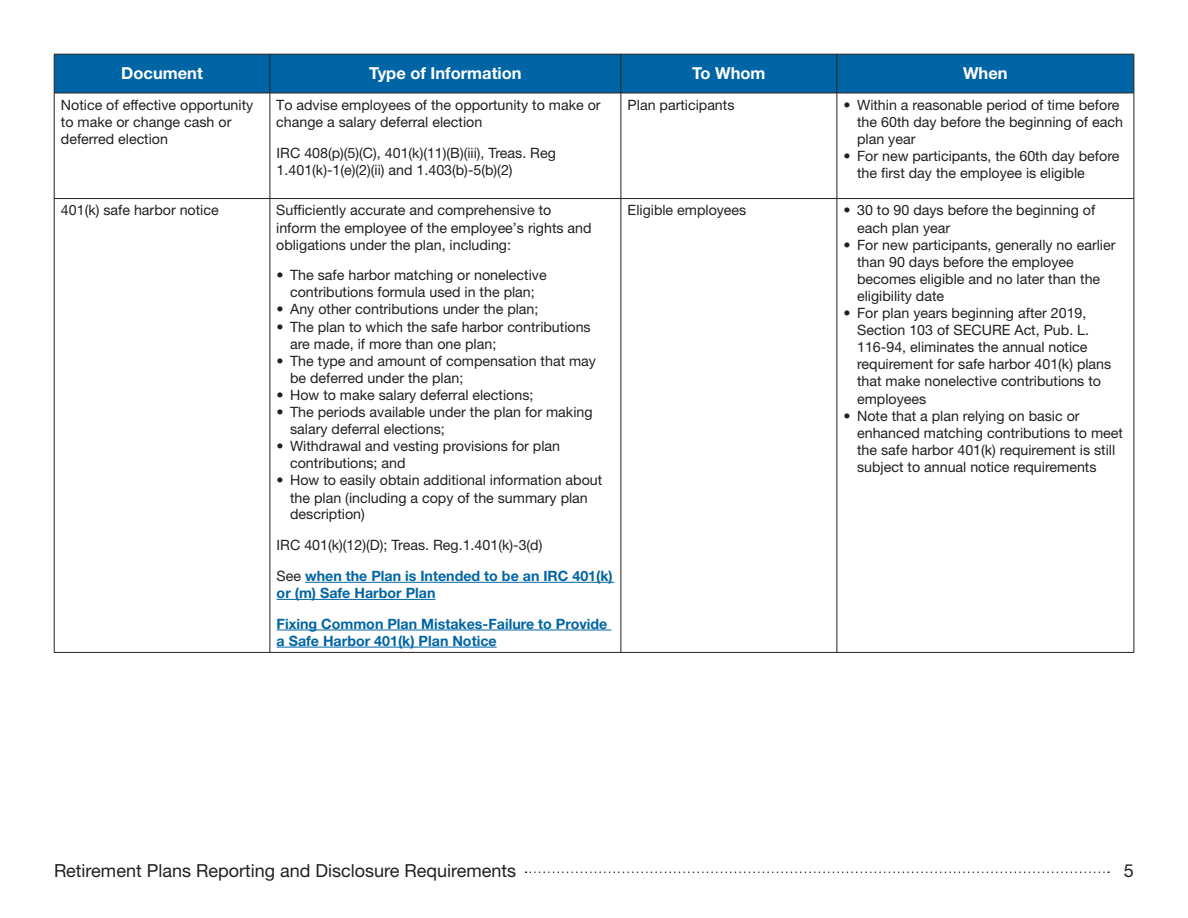
<style>
.page{position:relative;width:1188px;height:918px;background:#fff}
.page>*{position:absolute;margin:0;border:0;box-sizing:border-box;transform-origin:0 0}
.t1{font:18px "Helvetica Neue LT Std";color:#231f20}
.t2{font:700 16.5px "Helvetica Neue LT Std";color:#fff}
.t3{font:14.25px/17.1px "Helvetica Neue LT Std";color:#231f20}
.t4{font:700 14.25px/30.6px "Helvetica Neue LT Std";color:#0065a4}
.s1{font-weight:700;color:#0065a4}
</style>
<div class="page">
<svg style="left:526px;top:872px;width:583px;height:1px"></svg>
<div style="left:55px;top:55px;width:1079px;height:38px;background:#0065a4"></div>
<hr style="left:54px;top:54px;width:216px;height:1px;background:#231f20">
<hr style="left:54px;top:54px;width:1px;height:39px;background:#231f20">
<hr style="left:270px;top:54px;width:351px;height:1px;background:#231f20">
<hr style="left:270px;top:54px;width:1px;height:39px;background:#231f20">
<hr style="left:621px;top:54px;width:216px;height:1px;background:#231f20">
<hr style="left:621px;top:54px;width:1px;height:39px;background:#231f20">
<hr style="left:837px;top:54px;width:297px;height:1px;background:#231f20">
<hr style="left:837px;top:54px;width:1px;height:39px;background:#231f20">
<hr style="left:1134px;top:54px;width:1px;height:39px;background:#231f20">
<hr style="left:54px;top:93px;width:216px;height:1px;background:#231f20">
<hr style="left:54px;top:93px;width:1px;height:105px;background:#231f20">
<hr style="left:270px;top:93px;width:351px;height:1px;background:#231f20">
<hr style="left:270px;top:93px;width:1px;height:105px;background:#231f20">
<hr style="left:621px;top:93px;width:216px;height:1px;background:#231f20">
<hr style="left:621px;top:93px;width:1px;height:105px;background:#231f20">
<hr style="left:837px;top:93px;width:297px;height:1px;background:#231f20">
<hr style="left:837px;top:93px;width:1px;height:105px;background:#231f20">
<hr style="left:1134px;top:93px;width:1px;height:105px;background:#231f20">
<hr style="left:54px;top:198px;width:216px;height:1px;background:#231f20">
<hr style="left:54px;top:199px;width:1px;height:453px;background:#231f20">
<hr style="left:270px;top:198px;width:351px;height:1px;background:#231f20">
<hr style="left:270px;top:199px;width:1px;height:453px;background:#231f20">
<hr style="left:621px;top:198px;width:216px;height:1px;background:#231f20">
<hr style="left:621px;top:199px;width:1px;height:453px;background:#231f20">
<hr style="left:837px;top:198px;width:297px;height:1px;background:#231f20">
<hr style="left:837px;top:199px;width:1px;height:453px;background:#231f20">
<hr style="left:1134px;top:199px;width:1px;height:453px;background:#231f20">
<hr style="left:54px;top:652px;width:216px;height:1px;background:#231f20">
<hr style="left:270px;top:652px;width:351px;height:1px;background:#231f20">
<hr style="left:621px;top:652px;width:216px;height:1px;background:#231f20">
<hr style="left:837px;top:652px;width:297px;height:1px;background:#231f20">
<hr style="left:305px;top:582px;width:309px;height:1px;background:#0065a4">
<hr style="left:277px;top:599px;width:158px;height:1px;background:#0065a4">
<hr style="left:277px;top:630px;width:334px;height:1px;background:#0065a4">
<hr style="left:277px;top:647px;width:220px;height:1px;background:#0065a4">
<p class="t2" style="left:121px;top:63px;width:83px">Document</p>
<p class="t2" style="left:369px;top:63px;width:154px">Type of Information</p>
<p class="t2" style="left:692px;top:63px;width:75px">To Whom</p>
<p class="t2" style="left:963px;top:63px;width:46px">When</p>
<p class="t3" style="left:61px;top:96px;width:194px">Notice of effective opportunity to make or change cash or deferred election</p>
<p class="t3" style="left:276px;top:96px;width:326px">To advise employees of the opportunity to make or change a salary deferral election</p>
<p class="t3" style="left:277px;top:144px;width:281px">IRC 408(p)(5)(C), 401(k)(11)(B)(iii), Treas. Reg<br>1.401(k)-1(e)(2)(ii) and 1.403(b)-5(b)(2)</p>
<p class="t3" style="left:628px;top:96px;width:108px">Plan participants</p>
<p class="t3" style="left:844px;top:96px;width:277px">• Within a reasonable period of time before</p>
<p class="t3" style="left:844px;top:147px;width:277px">• For new participants, the 60th day before</p>
<p class="t3" style="left:857px;top:113px;width:267px">the 60th day before the beginning of each plan year</p>
<p class="t3" style="left:857px;top:164px;width:229px">the first day the employee is eligible</p>
<p class="t3" style="left:61px;top:202px;width:159px">401(k) safe harbor notice</p>
<p class="t3" style="left:276px;top:202px;width:317px">Sufficiently accurate and comprehensive to inform the employee of the employee’s rights and obligations under the plan, including:</p>
<p class="t3" style="left:277px;top:266px;width:272px;text-align:center">• The safe harbor matching or nonelective contributions formula used in the plan;</p>
<p class="t3" style="left:277px;top:301px;width:263px">• Any other contributions under the plan;</p>
<p class="t3" style="left:290px;top:318px;width:302px;text-indent:-13px">• The plan to which the safe harbor contributions are made, if more than one plan;</p>
<p class="t3" style="left:290px;top:352px;width:307px;text-indent:-13px">• The type and amount of compensation that may be deferred under the plan;</p>
<p class="t3" style="left:277px;top:386px;width:258px">• How to make salary deferral elections;</p>
<p class="t3" style="left:290px;top:403px;width:304px;text-indent:-13px">• The periods available under the plan for making salary deferral elections;</p>
<p class="t3" style="left:290px;top:437px;width:271px;text-indent:-13px">• Withdrawal and vesting provisions for plan contributions; and</p>
<p class="t3" style="left:290px;top:472px;width:314px;line-height:16.6px;text-indent:-13px">• How to easily obtain additional information about the plan (including a copy of the summary plan description)</p>
<p class="t3" style="left:277px;top:530px;width:338px;line-height:30.6px">IRC 401(k)(12)(D); Treas. Reg.1.401(k)-3(d)<br>See <span class="s1">when the Plan is Intended to be an IRC 401(k)</span></p>
<p class="t4" style="left:277px;top:577px;width:332px">or (m) Safe Harbor Plan<br>Fixing Common Plan Mistakes-Failure to Provide</p>
<p class="t4" style="left:277px;top:625px;width:222px">a Safe Harbor 401(k) Plan Notice</p>
<p class="t3" style="left:628px;top:202px;width:120px">Eligible employees</p>
<p class="t3" style="left:844px;top:202px;width:253px">• 30 to 90 days before the beginning of</p>
<p class="t3" style="left:844px;top:236px;width:273px">• For new participants, generally no earlier</p>
<p class="t3" style="left:857px;top:219px;width:95px">each plan year</p>
<p class="t3" style="left:857px;top:253px;width:245px">than 90 days before the employee becomes eligible and no later than the eligibility date</p>
<p class="t3" style="left:857px;top:321px;width:256px">Section 103 of SECURE Act, Pub. L.<br>116-94, eliminates the annual notice requirement for safe harbor 401(k) plans that make nonelective contributions to employees</p>
<p class="t3" style="left:857px;top:424px;width:267px">enhanced matching contributions to meet the safe harbor 401(k) requirement is still subject to annual notice requirements</p>
<p class="t3" style="left:844px;top:304px;width:244px">• For plan years beginning after 2019,</p>
<p class="t3" style="left:844px;top:407px;width:237px">• Note that a plan relying on basic or</p>
<p class="t1" style="left:54px;top:860px;width:464px">Retirement Plans Reporting and Disclosure Requirements</p>
<p class="t1" style="left:1124px;top:860px;width:12px">5</p>
</div>
